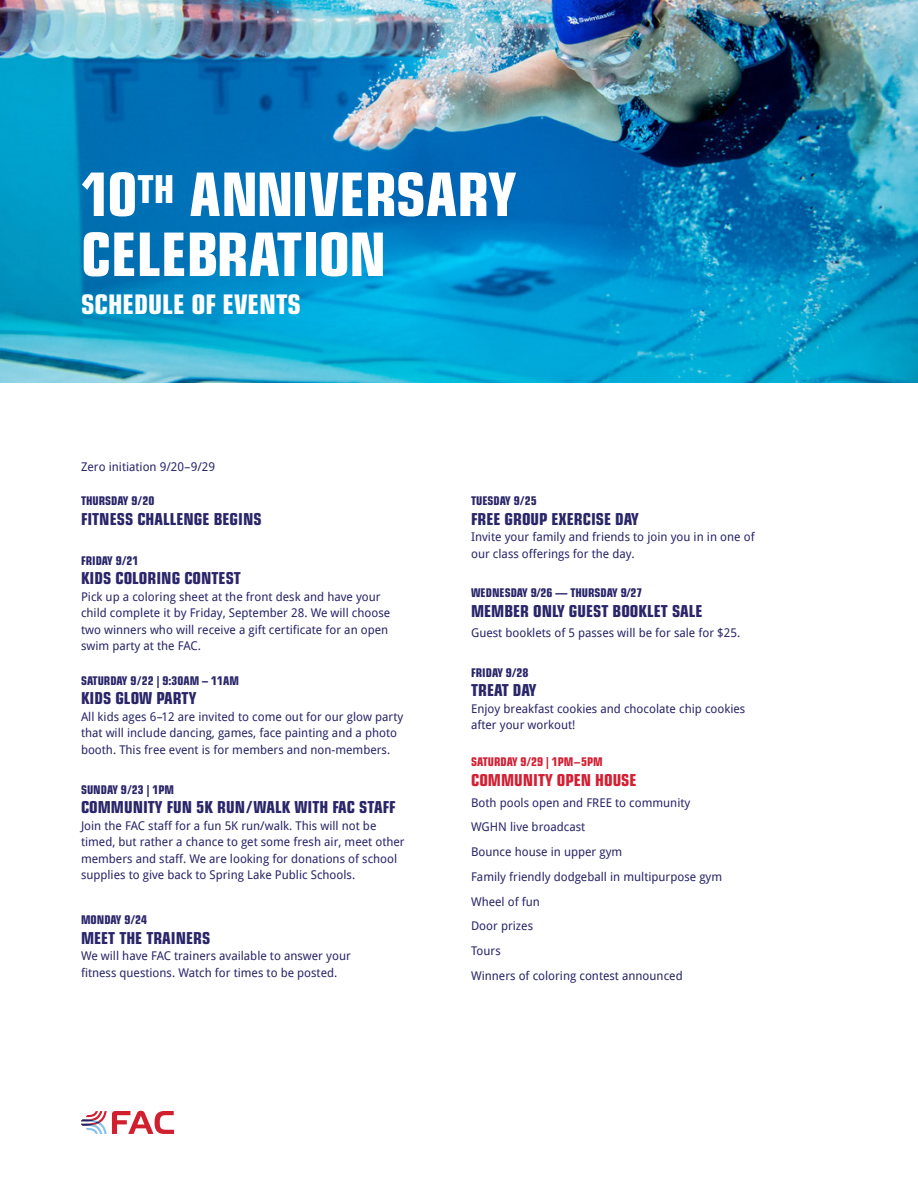
<style>
.page{position:relative;width:918px;height:1188px;background:#fff}
.page>*{position:absolute;margin:0;border:0;box-sizing:border-box;transform-origin:0 0}
.t1{font:700 condensed 60px/60px "Eurostile LT Std";color:#fff}
.t2{font:700 condensed 27px "Eurostile LT Std";color:#fff}
.t3{font:700 condensed 16.5px "Eurostile LT Std";color:#292669}
.t4{font:700 condensed 16.5px "Eurostile LT Std";color:#d22034}
.t5{font:12px/16.5px "Droid Sans Pro";color:#292669}
.t6{font:700 condensed 12px "Eurostile LT Std";color:#292669}
.t7{font:700 condensed 12px "Eurostile LT Std";color:#d22034}
</style>
<div class="page">
<img style="left:0;top:0;width:918px;height:382px">
<svg style="left:81px;top:1111px;width:93px;height:23px"></svg>
<p class="t1" style="left:81px;top:165px;width:437px">10<sup>TH</sup> ANNIVERSARY<br>CELEBRATION</p>
<p class="t2" style="left:81px;top:287px;width:222px">SCHEDULE OF EVENTS</p>
<p class="t5" style="left:81px;top:458px;width:136px">Zero initiation 9/20–9/29</p>
<p class="t6" style="left:81px;top:494px;width:75px">THURSDAY 9/20</p>
<p class="t3" style="left:81px;top:509px;width:182px">FITNESS CHALLENGE BEGINS</p>
<p class="t6" style="left:81px;top:553px;width:59px">FRIDAY 9/21</p>
<p class="t3" style="left:81px;top:568px;width:161px">KIDS COLORING CONTEST</p>
<p class="t5" style="left:81px;top:588px;width:311px">Pick up a coloring sheet at the front desk and have your child complete it by Friday, September 28. We will choose two winners who will receive a gift certificate for an open swim party at the FAC.</p>
<p class="t6" style="left:81px;top:673px;width:160px">SATURDAY 9/22 | 9:30AM – 11AM</p>
<p class="t3" style="left:81px;top:688px;width:117px">KIDS GLOW PARTY</p>
<p class="t5" style="left:81px;top:708px;width:324px">All kids ages 6–12 are invited to come out for our glow party that will include dancing, games, face painting and a photo booth. This free event is for members and non-members.</p>
<p class="t6" style="left:81px;top:782px;width:95px">SUNDAY 9/23 | 1PM</p>
<p class="t3" style="left:81px;top:797px;width:316px">COMMUNITY FUN 5K RUN/WALK WITH FAC STAFF</p>
<p class="t5" style="left:81px;top:817px;width:325px">Join the FAC staff for a fun 5K run/walk. This will not be timed, but rather a chance to get some fresh air, meet other members and staff. We are looking for donations of school supplies to give back to Spring Lake Public Schools.</p>
<p class="t6" style="left:81px;top:912px;width:68px">MONDAY 9/24</p>
<p class="t3" style="left:81px;top:928px;width:131px">MEET THE TRAINERS</p>
<p class="t5" style="left:81px;top:947px;width:271px">We will have FAC trainers available to answer your fitness questions. Watch for times to be posted.</p>
<p class="t6" style="left:471px;top:493px;width:67px">TUESDAY 9/25</p>
<p class="t3" style="left:471px;top:509px;width:169px">FREE GROUP EXERCISE DAY</p>
<p class="t5" style="left:471px;top:528px;width:285px">Invite your family and friends to join you in in one of our class offerings for the day.</p>
<p class="t6" style="left:471px;top:586px;width:173px">WEDNESDAY 9/26 — THURSDAY 9/27</p>
<p class="t3" style="left:471px;top:601px;width:233px">MEMBER ONLY GUEST BOOKLET SALE</p>
<p class="t5" style="left:471px;top:624px;width:271px">Guest booklets of 5 passes will be for sale for $25.</p>
<p class="t6" style="left:471px;top:665px;width:59px">FRIDAY 9/28</p>
<p class="t3" style="left:471px;top:681px;width:67px">TREAT DAY</p>
<p class="t5" style="left:471px;top:700px;width:276px">Enjoy breakfast cookies and chocolate chip cookies</p>
<p class="t5" style="left:471px;top:717px;width:106px">after your workout!</p>
<p class="t7" style="left:471px;top:754px;width:133px">SATURDAY 9/29 | 1PM–5PM</p>
<p class="t4" style="left:471px;top:770px;width:167px">COMMUNITY OPEN HOUSE</p>
<p class="t5" style="left:471px;top:794px;width:221px">Both pools open and FREE to community</p>
<p class="t5" style="left:471px;top:818px;width:116px">WGHN live broadcast</p>
<p class="t5" style="left:471px;top:843px;width:153px">Bounce house in upper gym</p>
<p class="t5" style="left:471px;top:868px;width:253px">Family friendly dodgeball in multipurpose gym</p>
<p class="t5" style="left:471px;top:893px;width:70px">Wheel of fun</p>
<p class="t5" style="left:471px;top:917px;width:64px">Door prizes</p>
<p class="t5" style="left:471px;top:942px;width:31px">Tours</p>
<p class="t5" style="left:471px;top:967px;width:213px">Winners of coloring contest announced</p>
</div>
